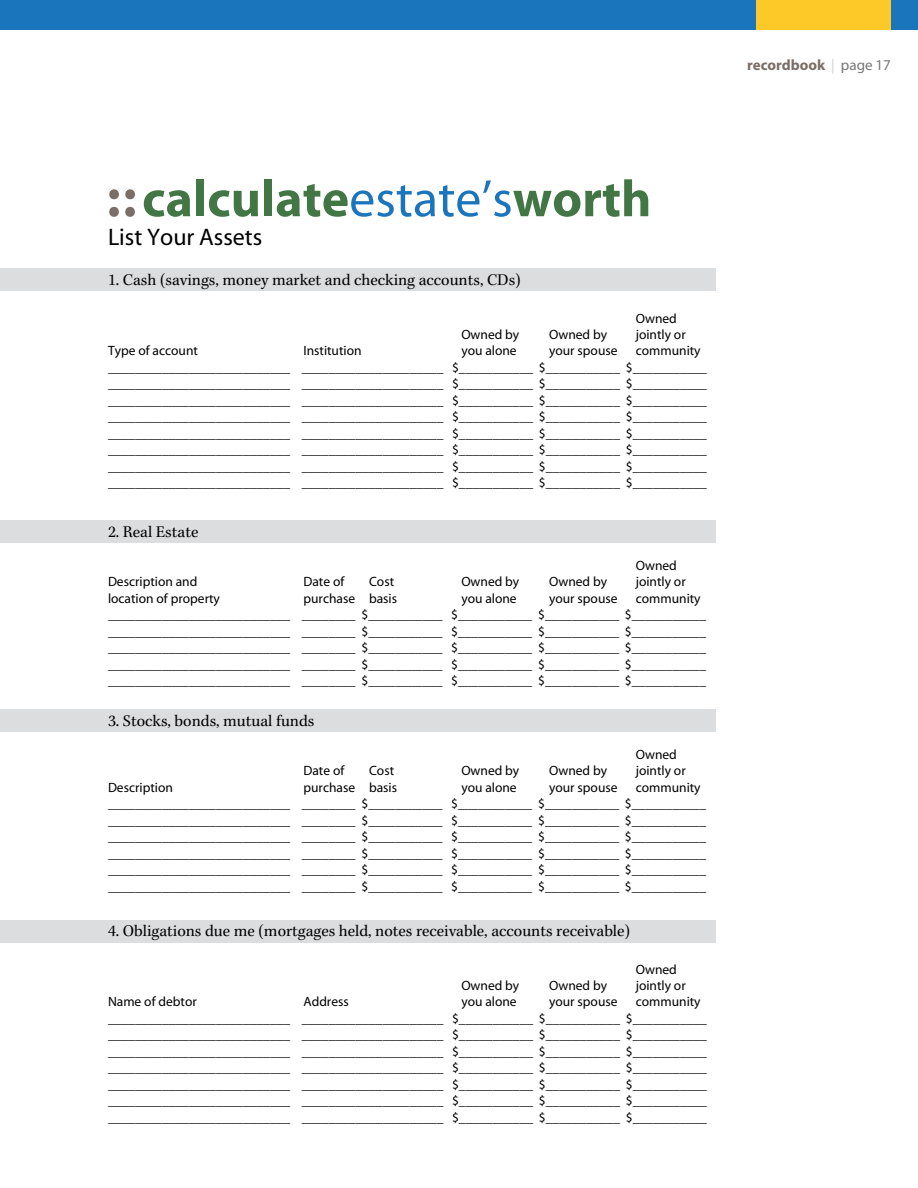
<style>
.page{position:relative;width:918px;height:1188px;background:#fff}
.page>*{position:absolute;margin:0;border:0;box-sizing:border-box;transform-origin:0 0}
.t1{font:700 52.05px "Myriad";color:#427645}
.t2{font:24px "Myriad";color:#000}
.t3{font:16.5px "Kepler";color:#000}
.t4{font:700 15px "Myriad";color:#7a6e66}
.t5{font:13.5px/16.5px "Myriad";color:#000}
.s1{font-weight:400;color:#d1d3d4}
.s2{font-weight:400;color:#767676}
.s3{font-size:54.3px;color:#7a6e66}
.s4{font-weight:400;color:#1b75bc}
</style>
<div class="page">
<div style="left:0;top:520px;width:716px;height:23px;background:#dcddde"></div>
<div style="left:0;top:709px;width:716px;height:23px;background:#dcddde"></div>
<div style="left:0;top:921px;width:716px;height:22px;background:#dcddde"></div>
<div style="left:0;top:268px;width:716px;height:23px;background:#dcddde"></div>
<div style="left:0;top:0;width:918px;height:30px;background:#1b75bc"></div>
<div style="left:756px;top:0;width:135px;height:30px;background:#fdc929"></div>
<p class="t4" style="left:747px;top:58px;width:145px">recordbook <span class="s1">|</span> <span class="s2">page 17</span></p>
<h1 class="t1" style="left:106px;top:172px;width:546px"><span class="s3">::</span>calculate<span class="s4">estate’s</span>worth</h1>
<h3 class="t2" style="left:108px;top:225px;width:156px">List Your Assets</h3>
<p class="t3" style="left:108px;top:271px;width:414px">1. Cash (savings, money market and checking accounts, CDs)</p>
<p class="t5" style="left:108px;top:343px;width:92px">Type of account</p>
<p class="t5" style="left:303px;top:343px;width:60px">Institution</p>
<p class="t5" style="left:461px;top:327px;width:60px">Owned by you alone</p>
<p class="t5" style="left:549px;top:327px;width:70px">Owned by your spouse</p>
<p class="t5" style="left:636px;top:310px;width:66px">Owned jointly or community</p>
<p class="t5" style="left:452px;top:360px;width:8px">$</p>
<p class="t5" style="left:539px;top:360px;width:8px">$</p>
<p class="t5" style="left:626px;top:360px;width:8px">$</p>
<p class="t5" style="left:452px;top:376px;width:8px">$</p>
<p class="t5" style="left:539px;top:376px;width:8px">$</p>
<p class="t5" style="left:626px;top:376px;width:8px">$</p>
<p class="t5" style="left:452px;top:393px;width:8px">$</p>
<p class="t5" style="left:539px;top:393px;width:8px">$</p>
<p class="t5" style="left:626px;top:393px;width:8px">$</p>
<p class="t5" style="left:452px;top:409px;width:8px">$</p>
<p class="t5" style="left:539px;top:409px;width:8px">$</p>
<p class="t5" style="left:626px;top:409px;width:8px">$</p>
<p class="t5" style="left:452px;top:426px;width:8px">$</p>
<p class="t5" style="left:539px;top:426px;width:8px">$</p>
<p class="t5" style="left:626px;top:426px;width:8px">$</p>
<p class="t5" style="left:452px;top:442px;width:8px">$</p>
<p class="t5" style="left:539px;top:442px;width:8px">$</p>
<p class="t5" style="left:626px;top:442px;width:8px">$</p>
<p class="t5" style="left:452px;top:459px;width:8px">$</p>
<p class="t5" style="left:539px;top:459px;width:8px">$</p>
<p class="t5" style="left:626px;top:459px;width:8px">$</p>
<p class="t5" style="left:452px;top:475px;width:8px">$</p>
<p class="t5" style="left:539px;top:475px;width:8px">$</p>
<p class="t5" style="left:626px;top:475px;width:8px">$</p>
<p class="t5" style="left:108px;top:360px;width:601px;text-align:right">___________________________ _____________________ ___________ ___________ ___________ _____________________ ___________ ___________ ___________<br>___________________________ _____________________ ___________ ___________ ___________ ___________________________ _____________________ ___________ ___________ ___________ ___________________________ _____________________ ___________ ___________ ___________ ___________________________ _____________________ ___________ ___________ ___________ ___________________________ _____________________ ___________ ___________ ___________ ___________________________ _____________________ ___________ ___________ ___________</p>
<p class="t5" style="left:108px;top:376px;width:184px">___________________________</p>
<p class="t3" style="left:108px;top:523px;width:92px">2. Real Estate</p>
<p class="t5" style="left:108px;top:574px;width:113px">Description and location of property</p>
<p class="t5" style="left:303px;top:574px;width:53px">Date of purchase</p>
<p class="t5" style="left:369px;top:574px;width:30px">Cost basis</p>
<p class="t5" style="left:461px;top:574px;width:60px">Owned by you alone</p>
<p class="t5" style="left:549px;top:574px;width:70px">Owned by your spouse</p>
<p class="t5" style="left:636px;top:558px;width:66px">Owned jointly or community</p>
<p class="t5" style="left:361px;top:607px;width:8px">$</p>
<p class="t5" style="left:451px;top:607px;width:8px">$</p>
<p class="t5" style="left:538px;top:607px;width:8px">$</p>
<p class="t5" style="left:625px;top:607px;width:8px">$</p>
<p class="t5" style="left:361px;top:624px;width:8px">$</p>
<p class="t5" style="left:451px;top:624px;width:8px">$</p>
<p class="t5" style="left:538px;top:624px;width:8px">$</p>
<p class="t5" style="left:625px;top:624px;width:8px">$</p>
<p class="t5" style="left:361px;top:640px;width:8px">$</p>
<p class="t5" style="left:451px;top:640px;width:8px">$</p>
<p class="t5" style="left:538px;top:640px;width:8px">$</p>
<p class="t5" style="left:625px;top:640px;width:8px">$</p>
<p class="t5" style="left:361px;top:657px;width:8px">$</p>
<p class="t5" style="left:451px;top:657px;width:8px">$</p>
<p class="t5" style="left:538px;top:657px;width:8px">$</p>
<p class="t5" style="left:625px;top:657px;width:8px">$</p>
<p class="t5" style="left:361px;top:673px;width:8px">$</p>
<p class="t5" style="left:451px;top:673px;width:8px">$</p>
<p class="t5" style="left:538px;top:673px;width:8px">$</p>
<p class="t5" style="left:625px;top:673px;width:8px">$</p>
<p class="t5" style="left:108px;top:607px;width:600px;text-align:justify">___________________________ ________ ___________ ___________ ___________ ___________ ___________________________ ________ ___________ ___________ ___________ ___________ ___________________________ ________ ___________ ___________ ___________ ___________ ___________________________ ________ ___________ ___________ ___________ ___________ ___________________________ ________ ___________ ___________ ___________ ___________</p>
<p class="t3" style="left:108px;top:712px;width:208px">3. Stocks, bonds, mutual funds</p>
<p class="t5" style="left:108px;top:780px;width:66px">Description</p>
<p class="t5" style="left:303px;top:763px;width:53px">Date of purchase</p>
<p class="t5" style="left:369px;top:763px;width:30px">Cost basis</p>
<p class="t5" style="left:461px;top:763px;width:60px">Owned by you alone</p>
<p class="t5" style="left:549px;top:763px;width:70px">Owned by your spouse</p>
<p class="t5" style="left:636px;top:747px;width:66px">Owned jointly or community</p>
<p class="t5" style="left:361px;top:796px;width:8px">$</p>
<p class="t5" style="left:451px;top:796px;width:8px">$</p>
<p class="t5" style="left:538px;top:796px;width:8px">$</p>
<p class="t5" style="left:625px;top:796px;width:8px">$</p>
<p class="t5" style="left:361px;top:813px;width:8px">$</p>
<p class="t5" style="left:451px;top:813px;width:8px">$</p>
<p class="t5" style="left:538px;top:813px;width:8px">$</p>
<p class="t5" style="left:625px;top:813px;width:8px">$</p>
<p class="t5" style="left:361px;top:829px;width:8px">$</p>
<p class="t5" style="left:451px;top:829px;width:8px">$</p>
<p class="t5" style="left:538px;top:829px;width:8px">$</p>
<p class="t5" style="left:625px;top:829px;width:8px">$</p>
<p class="t5" style="left:361px;top:846px;width:8px">$</p>
<p class="t5" style="left:451px;top:846px;width:8px">$</p>
<p class="t5" style="left:538px;top:846px;width:8px">$</p>
<p class="t5" style="left:625px;top:846px;width:8px">$</p>
<p class="t5" style="left:361px;top:862px;width:8px">$</p>
<p class="t5" style="left:451px;top:862px;width:8px">$</p>
<p class="t5" style="left:538px;top:862px;width:8px">$</p>
<p class="t5" style="left:625px;top:862px;width:8px">$</p>
<p class="t5" style="left:361px;top:879px;width:8px">$</p>
<p class="t5" style="left:451px;top:879px;width:8px">$</p>
<p class="t5" style="left:538px;top:879px;width:8px">$</p>
<p class="t5" style="left:625px;top:879px;width:8px">$</p>
<p class="t3" style="left:108px;top:922px;width:524px">4. Obligations due me (mortgages held, notes receivable, accounts receivable)</p>
<p class="t5" style="left:108px;top:796px;width:600px;text-align:justify">___________________________ ________ ___________ ___________ ___________ ___________ ___________________________ ________ ___________ ___________ ___________ ___________ ___________________________ ________ ___________ ___________ ___________ ___________ ___________________________ ________ ___________ ___________ ___________ ___________ ___________________________ ________ ___________ ___________ ___________ ___________ ___________________________ ________ ___________ ___________ ___________ ___________</p>
<p class="t5" style="left:108px;top:994px;width:90px">Name of debtor</p>
<p class="t5" style="left:303px;top:994px;width:47px">Address</p>
<p class="t5" style="left:461px;top:978px;width:60px">Owned by you alone</p>
<p class="t5" style="left:549px;top:978px;width:70px">Owned by your spouse</p>
<p class="t5" style="left:636px;top:961px;width:66px">Owned jointly or community</p>
<p class="t5" style="left:452px;top:1011px;width:8px">$</p>
<p class="t5" style="left:539px;top:1011px;width:8px">$</p>
<p class="t5" style="left:626px;top:1011px;width:8px">$</p>
<p class="t5" style="left:452px;top:1027px;width:8px">$</p>
<p class="t5" style="left:539px;top:1027px;width:8px">$</p>
<p class="t5" style="left:626px;top:1027px;width:8px">$</p>
<p class="t5" style="left:452px;top:1044px;width:8px">$</p>
<p class="t5" style="left:539px;top:1044px;width:8px">$</p>
<p class="t5" style="left:626px;top:1044px;width:8px">$</p>
<p class="t5" style="left:452px;top:1060px;width:8px">$</p>
<p class="t5" style="left:539px;top:1060px;width:8px">$</p>
<p class="t5" style="left:626px;top:1060px;width:8px">$</p>
<p class="t5" style="left:452px;top:1077px;width:8px">$</p>
<p class="t5" style="left:539px;top:1077px;width:8px">$</p>
<p class="t5" style="left:626px;top:1077px;width:8px">$</p>
<p class="t5" style="left:452px;top:1093px;width:8px">$</p>
<p class="t5" style="left:539px;top:1093px;width:8px">$</p>
<p class="t5" style="left:626px;top:1093px;width:8px">$</p>
<p class="t5" style="left:452px;top:1110px;width:8px">$</p>
<p class="t5" style="left:539px;top:1110px;width:8px">$</p>
<p class="t5" style="left:626px;top:1110px;width:8px">$</p>
<p class="t5" style="left:108px;top:1011px;width:601px;text-align:justify">___________________________ _____________________ ___________ ___________ ___________ ___________________________ _____________________ ___________ ___________ ___________ ___________________________ _____________________ ___________ ___________ ___________ ___________________________ _____________________ ___________ ___________ ___________ ___________________________ _____________________ ___________ ___________ ___________ ___________________________ _____________________ ___________ ___________ ___________ ___________________________ _____________________ ___________ ___________ ___________</p>
</div>
